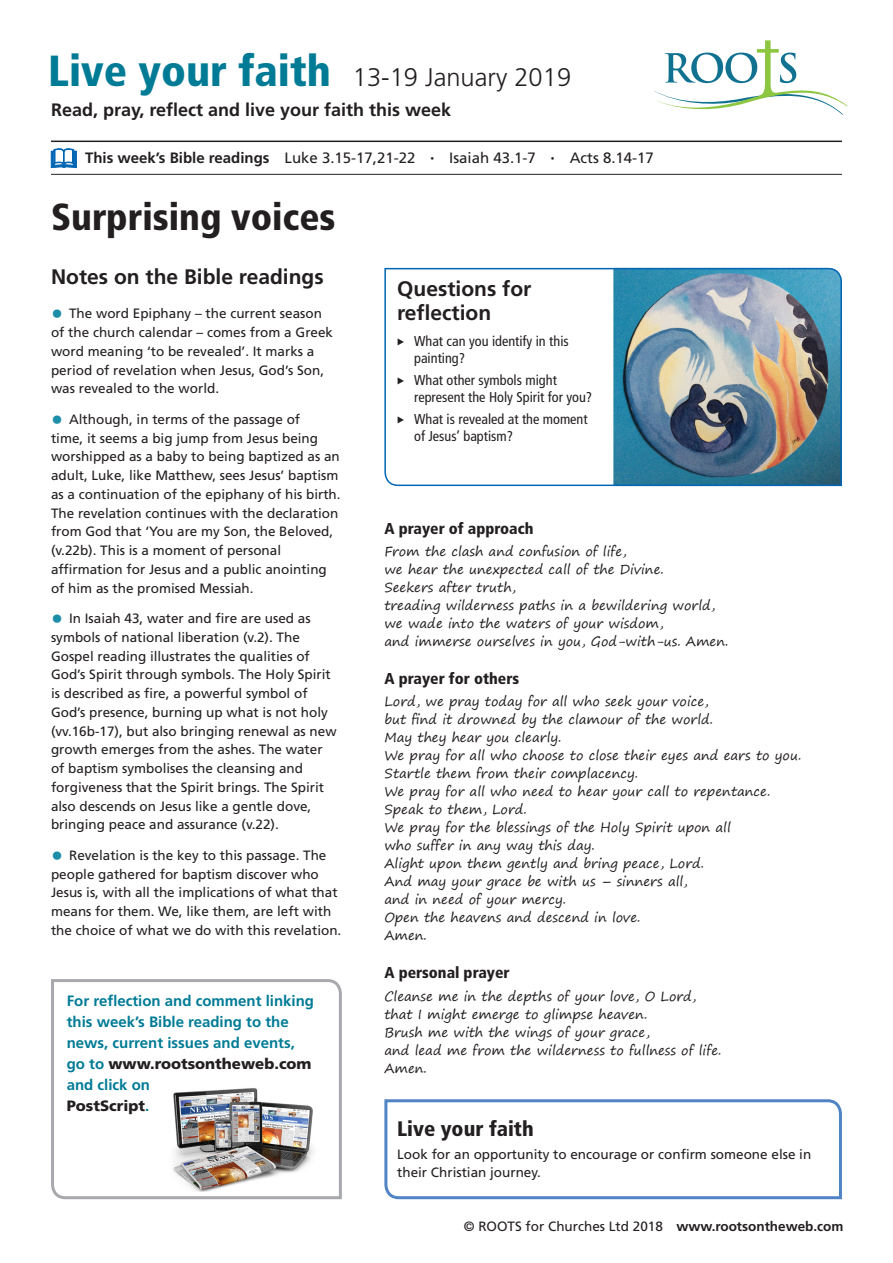
<style>
.page{position:relative;width:893px;height:1263px;background:#fff}
.page>*{position:absolute;margin:0;border:0;box-sizing:border-box;transform-origin:0 0}
._4_H1{font:900 condensed 37.5px "Frutiger LT Std";color:#231f20}
._1_Live_your_faith{font:300 25.5px "Frutiger LT Std";color:#231f20}
._5_H2{font:700 21px/24px "Frutiger LT Std";color:#231f20}
._10_LYF_heading{font:900 condensed 21px "Frutiger LT Std";color:#231f20}
._2_Read__pray__refle{font:700 18px "Frutiger LT Std";color:#231f20}
._8_Prayer_heading{font:900 condensed 15.75px "Frutiger LT Std";color:#231f20}
.t1{font:700 15px/21px "Frutiger LT Std";color:#007b96}
._3_This_week_s_readi{font:15px "Frutiger LT Std";color:#231f20}
.t2{font:condensed 14.25px/17.2px "Frutiger LT Std";color:#231f20}
._11_LYF_Tx{font:13.5px/18.8px "Frutiger LT Std";color:#231f20}
._9_Prayer_Tx{font:13.2px "Segoe Print";color:#231f20}
.s1{font-weight:900;font-stretch:condensed;font-size:43.5px;color:#007b96}
.s2{font-weight:700}
.s3{font-weight:700;font-size:7.5px}
.s4{font-size:24px;color:#1d8ea7}
.s5{font-weight:900;color:#231f20}
</style>
<div class="page">
<svg style="left:654px;top:40px;width:193px;height:75px"></svg>
<svg style="left:51px;top:979px;width:291px;height:221px"></svg>
<img style="left:166px;top:1077px;width:155px;height:114px">
<svg style="left:384px;top:1099px;width:458px;height:101px"></svg>
<hr style="left:51px;top:141px;width:791px;height:1px;background:#231f20">
<hr style="left:51px;top:174px;width:791px;height:1px;background:#231f20">
<svg style="left:51px;top:148px;width:26px;height:20px"></svg>
<img style="left:384px;top:267px;width:458px;height:220px">
<p class="_1_Live_your_faith" style="left:48px;top:63px;width:524px"><span class="s1">Live your faith</span> 13-19 January 2019</p>
<p class="_2_Read__pray__refle" style="left:51px;top:99px;width:402px">Read, pray, reflect and live your faith this week</p>
<p class="_3_This_week_s_readi" style="left:85px;top:149px;width:570px"><span class="s2">This week’s Bible readings</span> Luke 3.15-17,21-22 <span class="s3">•</span> Isaiah 43.1-7 <span class="s3">•</span> Acts 8.14-17</p>
<p class="_4_H1" style="left:51px;top:194px;width:286px">Surprising voices</p>
<p class="_5_H2" style="left:51px;top:264px;width:274px">Notes on the Bible readings</p>
<p class="_11_LYF_Tx" style="left:51px;top:304px;width:284px"><span class="s4">•</span> The word Epiphany – the current season of the church calendar – comes from a Greek word meaning ‘to be revealed’. It marks a period of revelation when Jesus, God’s Son, was revealed to the world.</p>
<p class="_11_LYF_Tx" style="left:51px;top:410px;width:291px"><span class="s4">•</span> Although, in terms of the passage of<br>time, it seems a big jump from Jesus being worshipped as a baby to being baptized as an adult, Luke, like Matthew, sees Jesus’ baptism as a continuation of the epiphany of his birth.<br>The revelation continues with the declaration from God that ‘You are my Son, the Beloved, (v.22b). This is a moment of personal affirmation for Jesus and a public anointing of him as the promised Messiah.</p>
<p class="_11_LYF_Tx" style="left:51px;top:609px;width:287px"><span class="s4">•</span> In Isaiah 43, water and fire are used as symbols of national liberation (v.2). The Gospel reading illustrates the qualities of God’s Spirit through symbols. The Holy Spirit is described as fire, a powerful symbol of God’s presence, burning up what is not holy (vv.16b-17), but also bringing renewal as new growth emerges from the ashes. The water of baptism symbolises the cleansing and forgiveness that the Spirit brings. The Spirit also descends on Jesus like a gentle dove, bringing peace and assurance (v.22).</p>
<p class="_11_LYF_Tx" style="left:51px;top:846px;width:292px"><span class="s4">•</span> Revelation is the key to this passage. The people gathered for baptism discover who Jesus is, with all the implications of what that means for them. We, like them, are left with the choice of what we do with this revelation.</p>
<p class="t1" style="left:67px;top:990px;width:249px">For reflection and comment linking this week’s Bible reading to the news, current issues and events, go to <span class="s5">www.rootsontheweb.com </span>and click on<br><span class="s5">PostScript</span>.</p>
<p class="_5_H2" style="left:397px;top:277px;width:136px">Questions for reflection</p>
<p class="t2" style="left:414px;top:333px;width:156px;text-indent:-17px">▶ What can you identify in this painting?</p>
<p class="t2" style="left:414px;top:371px;width:180px;text-indent:-17px">▶ What other symbols might represent the Holy Spirit for you?</p>
<p class="t2" style="left:414px;top:410px;width:175px;text-indent:-17px">▶ What is revealed at the moment of Jesus’ baptism?</p>
<p class="_8_Prayer_heading" style="left:384px;top:519px;width:151px">A prayer of approach</p>
<p class="_9_Prayer_Tx" style="left:384px;top:540px;width:244px">From the clash and confusion of life,</p>
<p class="_9_Prayer_Tx" style="left:384px;top:558px;width:281px">we hear the unexpected call of the Divine.</p>
<p class="_9_Prayer_Tx" style="left:384px;top:576px;width:133px">Seekers after truth,</p>
<p class="_9_Prayer_Tx" style="left:384px;top:594px;width:332px">treading wilderness paths in a bewildering world,</p>
<p class="_9_Prayer_Tx" style="left:384px;top:612px;width:281px">we wade into the waters of your wisdom,</p>
<p class="_9_Prayer_Tx" style="left:384px;top:630px;width:345px">and immerse ourselves in you, God-with-us. Amen.</p>
<p class="_8_Prayer_heading" style="left:384px;top:669px;width:136px">A prayer for others</p>
<p class="_9_Prayer_Tx" style="left:384px;top:690px;width:326px">Lord, we pray today for all who seek your voice,</p>
<p class="_9_Prayer_Tx" style="left:384px;top:708px;width:330px">but find it drowned by the clamour of the world.</p>
<p class="_9_Prayer_Tx" style="left:384px;top:726px;width:179px">May they hear you clearly.</p>
<p class="_9_Prayer_Tx" style="left:384px;top:744px;width:418px">We pray for all who choose to close their eyes and ears to you.</p>
<p class="_9_Prayer_Tx" style="left:384px;top:762px;width:255px">Startle them from their complacency.</p>
<p class="_9_Prayer_Tx" style="left:384px;top:780px;width:387px">We pray for all who need to hear your call to repentance.</p>
<p class="_9_Prayer_Tx" style="left:384px;top:798px;width:144px">Speak to them, Lord.</p>
<p class="_9_Prayer_Tx" style="left:384px;top:816px;width:348px">We pray for the blessings of the Holy Spirit upon all</p>
<p class="_9_Prayer_Tx" style="left:384px;top:834px;width:212px">who suffer in any way this day.</p>
<p class="_9_Prayer_Tx" style="left:384px;top:852px;width:321px">Alight upon them gently and bring peace, Lord.</p>
<p class="_9_Prayer_Tx" style="left:384px;top:870px;width:305px">And may your grace be with us – sinners all,</p>
<p class="_9_Prayer_Tx" style="left:384px;top:888px;width:183px">and in need of your mercy.</p>
<p class="_9_Prayer_Tx" style="left:384px;top:906px;width:258px">Open the heavens and descend in love.</p>
<p class="_9_Prayer_Tx" style="left:384px;top:924px;width:44px">Amen.</p>
<p class="_8_Prayer_heading" style="left:384px;top:963px;width:127px">A personal prayer</p>
<p class="_9_Prayer_Tx" style="left:384px;top:984px;width:313px">Cleanse me in the depths of your love, O Lord,</p>
<p class="_9_Prayer_Tx" style="left:384px;top:1002px;width:264px">that I might emerge to glimpse heaven.</p>
<p class="_9_Prayer_Tx" style="left:384px;top:1020px;width:267px">Brush me with the wings of your grace,</p>
<p class="_9_Prayer_Tx" style="left:384px;top:1038px;width:339px">and lead me from the wilderness to fullness of life.</p>
<p class="_9_Prayer_Tx" style="left:384px;top:1056px;width:44px">Amen.</p>
<p class="_10_LYF_heading" style="left:397px;top:1116px;width:138px">Live your faith</p>
<p class="_11_LYF_Tx" style="left:397px;top:1145px;width:416px">Look for an opportunity to encourage or confirm someone else in their Christian journey.</p>
<p class="_11_LYF_Tx" style="left:464px;top:1216px;width:381px">© ROOTS for Churches Ltd 2018 <span class="s2">www.rootsontheweb.com</span></p>
</div>
